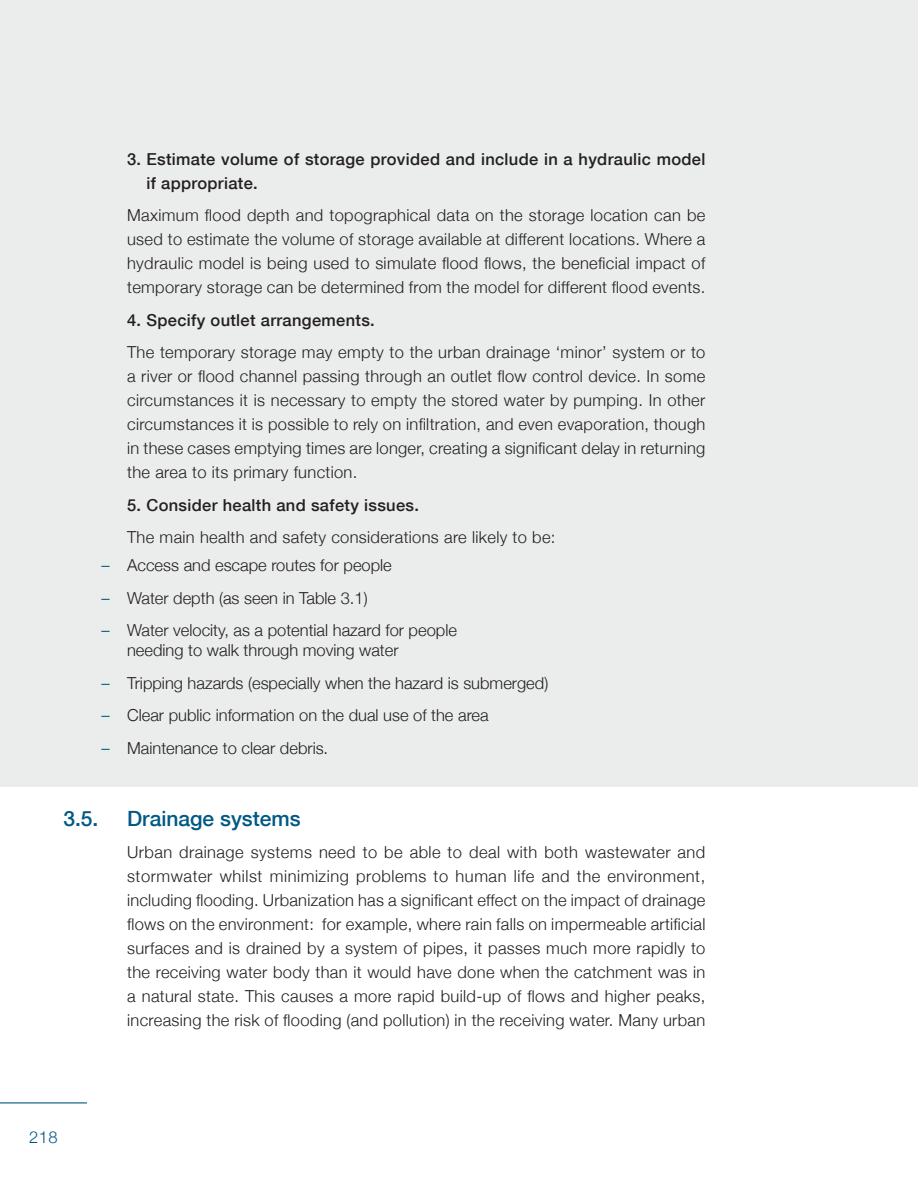
<style>
.page{position:relative;width:918px;height:1188px;background:#fff}
.page>*{position:absolute;margin:0;border:0;box-sizing:border-box;transform-origin:0 0}
.t1{font:500 21px "Helvetica Neue";color:#005984}
.t2{font:300 16.5px/24px "Helvetica Neue";letter-spacing:.01em;color:#231f20;text-align:justify}
.t3{font:500 16.5px/24px "Helvetica Neue";letter-spacing:.02em;color:#231f20}
.t4{font:300 16.5px "Helvetica Neue";color:#005984}
.s1{font-weight:500}
.s2{color:#005984}
</style>
<div class="page">
<hr style="left:0;top:1102px;width:87px;height:1px;background:#005984">
<div style="left:0;top:0;width:918px;height:787px;background:#ebecec"></div>
<p class="t3" style="left:146px;top:146px;width:560px;text-indent:-19px">3. Estimate volume of storage provided and include in a hydraulic model if appropriate.</p>
<p class="t2" style="left:127px;top:203px;width:580px">Maximum flood depth and topographical data on the storage location can be used to estimate the volume of storage available at different locations. Where a hydraulic model is being used to simulate flood flows, the beneficial impact of temporary storage can be determined from the model for different flood events.</p>
<p class="t2" style="left:127px;top:303px;width:580px;line-height:32.5px"><span class="s1">4. Specify outlet arrangements.<br></span>The temporary storage may empty to the urban drainage ‘minor’ system or to</p>
<p class="t2" style="left:127px;top:364px;width:580px">a river or flood channel passing through an outlet flow control device. In some circumstances it is necessary to empty the stored water by pumping. In other circumstances it is possible to rely on infiltration, and even evaporation, though in these cases emptying times are longer, creating a significant delay in returning the area to its primary function.</p>
<p class="t2" style="left:127px;top:488px;width:430px;line-height:32.5px"><span class="s1">5. Consider health and safety issues.<br></span>The main health and safety considerations are likely to be:</p>
<p class="t2" style="left:102px;top:553px;width:292px"><span class="s2">–</span> Access and escape routes for people</p>
<p class="t2" style="left:102px;top:586px;width:268px"><span class="s2">–</span> Water depth (as seen in Table 3.1)</p>
<p class="t2" style="left:127px;top:620px;width:331px;line-height:19.8px;text-indent:-26px"><span class="s2">–</span> Water velocity, as a potential hazard for people needing to walk through moving water</p>
<p class="t2" style="left:102px;top:671px;width:448px"><span class="s2">–</span> Tripping hazards (especially when the hazard is submerged)</p>
<p class="t2" style="left:102px;top:703px;width:389px"><span class="s2">–</span> Clear public information on the dual use of the area</p>
<p class="t2" style="left:102px;top:736px;width:228px"><span class="s2">–</span> Maintenance to clear debris.</p>
<p class="t1" style="left:63px;top:805px;width:37px">3.5.</p>
<p class="t1" style="left:127px;top:805px;width:175px">Drainage systems</p>
<p class="t2" style="left:127px;top:840px;width:580px">Urban drainage systems need to be able to deal with both wastewater and stormwater whilst minimizing problems to human life and the environment, including flooding. Urbanization has a significant effect on the impact of drainage flows on the environment: for example, where rain falls on impermeable artificial surfaces and is drained by a system of pipes, it passes much more rapidly to the receiving water body than it would have done when the catchment was in a natural state. This causes a more rapid build-up of flows and higher peaks, increasing the risk of flooding (and pollution) in the receiving water. Many urban</p>
<p class="t4" style="left:29px;top:1127px;width:30px">218</p>
</div>
